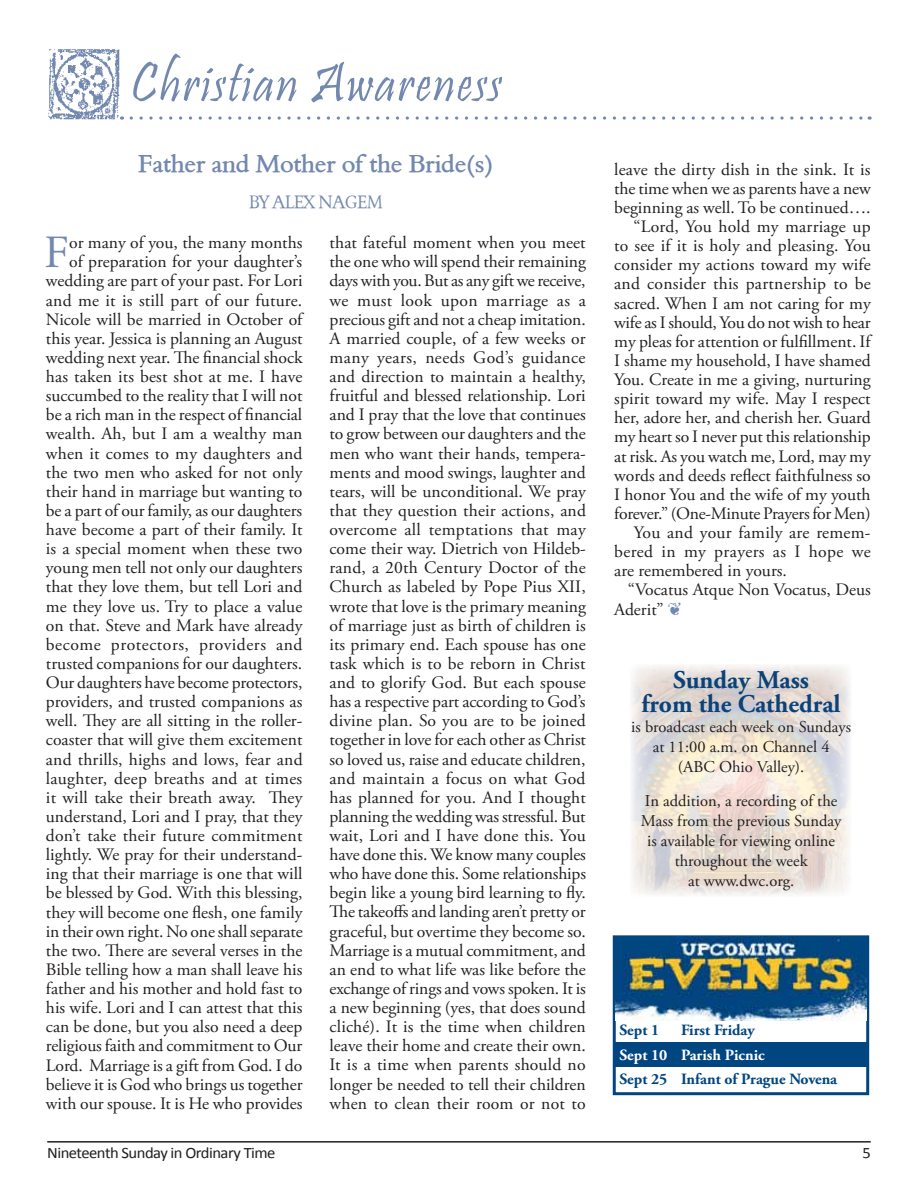
<style>
.page{position:relative;width:918px;height:1188px;background:#fff}
.page>*{position:absolute;margin:0;border:0;box-sizing:border-box;transform-origin:0 0}
.t1{font:57.45px "Pristina";letter-spacing:.04em;color:#7388af;scale:.9 1}
.t2{font:46.05px "Adobe Garamond Pro";color:#7388af}
.t3{font:700 25.5px/24px "Adobe Garamond Pro";color:#0a4279;text-align:center}
.t4{font:700 25.35px "Nadine 2 Wide";color:#7388af}
.t5{font:18.6px "Nadine 2 Wide Normal";letter-spacing:-.01em;color:#7388af;scale:.87 1}
.t6{font:17.4px/19px "Adobe Garamond Pro";color:#231f20;text-align:right}
.t7{font:17.4px "Adobe Garamond Pro";letter-spacing:.02em;color:#231f20}
.t8{font:16.5px/19.8px "Adobe Garamond Pro";color:#231f20;text-align:center}
.t9{font:15.9px "Calibri";letter-spacing:-.03em;color:#231f20;scale:1.04 1}
.t10{font:700 15.6px "Adobe Garamond Pro";color:#014681}
.t11{font:700 15.6px "Adobe Garamond Pro";color:#fff}
</style>
<div class="page">
<svg style="left:131px;top:116px;width:739px;height:4px"></svg>
<img style="left:48px;top:49px;width:72px;height:70px">
<hr style="left:47px;top:1141px;width:824px;height:2px;background:#231f20">
<img style="left:631px;top:665px;width:219px;height:230px">
<div style="left:613px;top:935px;width:256px;height:160px;border:3px solid #014681"></div>
<img style="left:616px;top:936px;width:250px;height:84px">
<div style="left:616px;top:1042px;width:251px;height:25px;background:#014681"></div>
<h1 class="t1" style="left:131px;top:51px;width:414px">Christian Awareness</h1>
<h3 class="t4" style="left:138px;top:148px;width:357px">Father and Mother of the Bride(s)</h3>
<p class="t5" style="left:249px;top:191px;width:154px">BY ALEX NAGEM</p>
<p class="t6" style="left:46px;top:234px;width:258px">or many of you, the many months<br>of preparation for your daughter’s wedding are part of your past. For Lori and me it is still part of our future.<br>Nicole will be married in October of this year. Jessica is planning an August wedding next year. The financial shock has taken its best shot at me. I have succumbed to the reality that I will not be a rich man in the respect of financial wealth. Ah, but I am a wealthy man when it comes to my daughters and the two men who asked for not only their hand in marriage but wanting to be a part of our family, as our daughters have become a part of their family. It is a special moment when these two young men tell not only our daughters that they love them, but tell Lori and me they love us. Try to place a value on that. Steve and Mark have already become protectors, providers and trusted companions for our daughters.<br>Our daughters have become protectors, providers, and trusted companions as well. They are all sitting in the roller&shy;coaster that will give them excitement and thrills, highs and lows, fear and laughter, deep breaths and at times it will take their breath away. They understand, Lori and I pray, that they don’t take their future commitment lightly. We pray for their understand&shy;ing that their marriage is one that will be blessed by God. With this blessing, they will become one flesh, one family in their own right. No one shall separate the two. There are several verses in the Bible telling how a man shall leave his father and his mother and hold fast to his wife. Lori and I can attest that this can be done, but you also need a deep religious faith and commitment to Our Lord. Marriage is a gift from God. I do believe it is God who brings us together with our spouse. It is He who provides</p>
<p class="t6" style="left:330px;top:234px;width:258px;text-align:justify">that fateful moment when you meet the one who will spend their remaining days with you. But as any gift we receive, we must look upon marriage as a precious gift and not a cheap imitation.<br>A married couple, of a few weeks or many years, needs God’s guidance and direction to maintain a healthy, fruitful and blessed relationship. Lori and I pray that the love that continues to grow between our daughters and the men who want their hands, tempera&shy;ments and mood swings, laughter and tears, will be unconditional. We pray that they question their actions, and overcome all temptations that may come their way. Dietrich von Hildeb&shy;rand, a 20th Century Doctor of the Church as labeled by Pope Pius XII, wrote that love is the primary meaning of marriage just as birth of children is its primary end. Each spouse has one task which is to be reborn in Christ and to glorify God. But each spouse has a respective part according to God’s divine plan. So you are to be joined together in love for each other as Christ so loved us, raise and educate children, and maintain a focus on what God has planned for you. And I thought planning the wedding was stressful. But wait, Lori and I have done this. You have done this. We know many couples who have done this. Some relationships begin like a young bird learning to fly.<br>The takeoffs and landing aren’t pretty or graceful, but overtime they become so.<br>Marriage is a mutual commitment, and an end to what life was like before the exchange of rings and vows spoken. It is a new beginning (yes, that does sound cliché). It is the time when children leave their home and create their own.<br>It is a time when parents should no longer be needed to tell their children when to clean their room or not to</p>
<h2 class="t2" style="left:44px;top:225px;width:27px">F</h2>
<p class="t6" style="left:614px;top:160px;width:258px">leave the dirty dish in the sink. It is</p>
<p class="t6" style="left:614px;top:179px;width:258px">the time when we as parents have a new</p>
<p class="t6" style="left:614px;top:198px;width:258px">beginning as well. To be continued….</p>
<p class="t6" style="left:634px;top:218px;width:239px">“Lord, You hold my marriage up</p>
<p class="t6" style="left:614px;top:237px;width:258px">to see if it is holy and pleasing. You</p>
<p class="t6" style="left:614px;top:256px;width:258px">consider my actions toward my wife</p>
<p class="t6" style="left:614px;top:275px;width:258px">and consider this partnership to be</p>
<p class="t6" style="left:614px;top:294px;width:258px">sacred. When I am not caring for my</p>
<p class="t6" style="left:614px;top:313px;width:258px">wife as I should, You do not wish to hear</p>
<p class="t6" style="left:614px;top:332px;width:258px">my pleas for attention or fulfillment. If</p>
<p class="t6" style="left:614px;top:351px;width:258px">I shame my household, I have shamed</p>
<p class="t6" style="left:614px;top:371px;width:258px">You. Create in me a giving, nurturing</p>
<p class="t6" style="left:614px;top:390px;width:258px">spirit toward my wife. May I respect</p>
<p class="t6" style="left:614px;top:409px;width:258px">her, adore her, and cherish her. Guard</p>
<p class="t6" style="left:614px;top:428px;width:258px">my heart so I never put this relationship</p>
<p class="t6" style="left:614px;top:447px;width:258px">at risk. As you watch me, Lord, may my</p>
<p class="t6" style="left:614px;top:466px;width:258px">words and deeds reflect faithfulness so</p>
<p class="t6" style="left:614px;top:485px;width:258px">I honor You and the wife of my youth</p>
<p class="t6" style="left:614px;top:504px;width:258px">forever.” (One-Minute Prayers for Men)</p>
<p class="t6" style="left:634px;top:524px;width:238px">You and your family are remem-</p>
<p class="t7" style="left:614px;top:541px;width:258px">bered in my prayers as I hope we</p>
<p class="t6" style="left:614px;top:562px;width:174px">are remembered in yours.</p>
<p class="t6" style="left:628px;top:581px;width:245px">“Vocatus Atque Non Vocatus, Deus</p>
<p class="t6" style="left:614px;top:600px;width:51px">Aderit”</p>
<h3 class="t3" style="left:642px;top:668px;width:201px">Sunday Mass<br>from the Cathedral</h3>
<p class="t8" style="left:631px;top:717px;width:221px">is broadcast each week on Sundays at 11:00 a.m. on Channel 4<br>(ABC Ohio Valley).</p>
<p class="t8" style="left:641px;top:792px;width:202px">In addition, a recording of the<br>Mass from the previous Sunday is available for viewing online throughout the week<br>at www.dwc.org.</p>
<p class="t10" style="left:619px;top:1021px;width:41px">Sept 1</p>
<p class="t10" style="left:681px;top:1021px;width:75px">First Friday</p>
<p class="t11" style="left:619px;top:1046px;width:147px">Sept 10 Parish Picnic</p>
<p class="t10" style="left:619px;top:1070px;width:219px">Sept 25 Infant of Prague Novena</p>
<p class="t9" style="left:47px;top:1142px;width:221px">Nineteenth Sunday in Ordinary Time</p>
<p class="t9" style="left:862px;top:1142px;width:10px">5</p>
</div>
